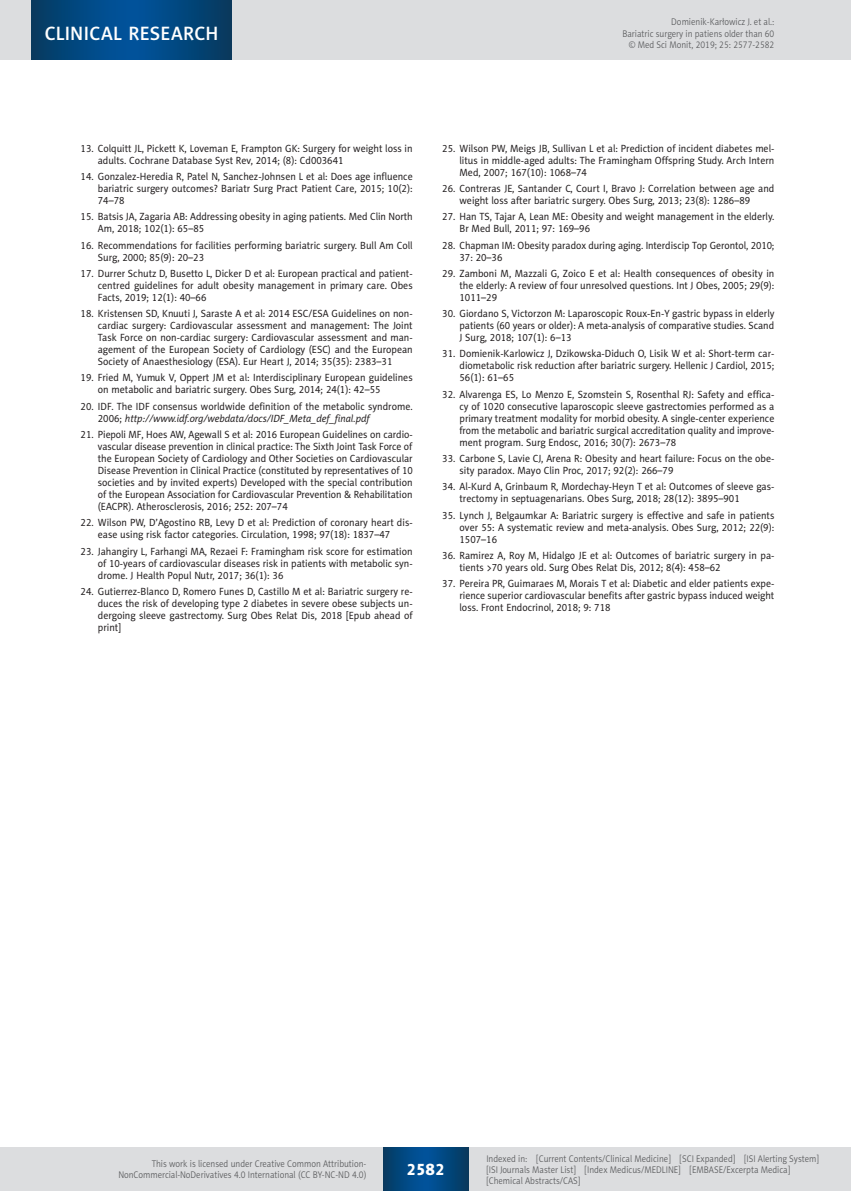
<style>
.page{position:relative;width:851px;height:1191px;background:#fff}
.page>*{position:absolute;margin:0;border:0;box-sizing:border-box;transform-origin:0 0}
.t1{font:19.5px "Naomi Sans EFN Medium";letter-spacing:.015em;color:#fff}
.t2{font:16.5px "Naomi Sans EFN Heavy";color:#fff}
.MSM_Referencje_punkt{font:10.5px/12px "Naomi Sans EFN";color:#231f20;text-align:justify;scale:.95 1}
.MSM_Referencje_punkt-2{font:10.5px/12px "Naomi Sans EFN";color:#231f20;scale:.94 1}
.t3{font:9.75px/11.2px "Naomi Sans EFN Light";color:#57585a;text-align:right;scale:.9 1}
.s1{font-style:italic}
</style>
<div class="page">
<div style="left:0;top:1148px;width:850px;height:43px;background:#dcdddf"></div>
<svg style="left:383px;top:1147px;width:85px;height:43px;background:#02477e"></svg>
<div style="left:0;top:0;width:850px;height:60px;background:#dcdddf"></div>
<svg style="left:32px;top:0;width:200px;height:60px;background:#02477e"></svg>
<h1 class="t1" style="left:45px;top:22px;width:175px">CLINICAL RESEARCH</h1>
<p class="t3" style="left:622px;top:16px;width:170px">Domienik-Karłowicz J. et al.:<br>Bariatric surgery in patiens older than 60 © Med Sci Monit, 2019; 25: 2577-2582</p>
<p class="MSM_Referencje_punkt" style="left:98px;top:142px;width:333px;text-indent:-17px">13. Colquitt JL, Pickett K, Loveman E, Frampton GK: Surgery for weight loss in adults. Cochrane Database Syst Rev, 2014; (8): Cd003641</p>
<p class="MSM_Referencje_punkt" style="left:98px;top:171px;width:333px;text-indent:-17px">14. Gonzalez-Heredia R, Patel N, Sanchez-Johnsen L et al: Does age influence bariatric surgery outcomes? Bariatr Surg Pract Patient Care, 2015; 10(2):<br>74–78</p>
<p class="MSM_Referencje_punkt" style="left:98px;top:211px;width:333px;text-indent:-17px">15. Batsis JA, Zagaria AB: Addressing obesity in aging patients. Med Clin North<br>Am, 2018; 102(1): 65–85</p>
<p class="MSM_Referencje_punkt" style="left:98px;top:239px;width:333px;text-indent:-17px">16. Recommendations for facilities performing bariatric surgery. Bull Am Coll<br>Surg, 2000; 85(9): 20–23</p>
<p class="MSM_Referencje_punkt" style="left:98px;top:267px;width:333px;text-indent:-17px">17. Durrer Schutz D, Busetto L, Dicker D et al: European practical and patient&shy;centred guidelines for adult obesity management in primary care. Obes Facts, 2019; 12(1): 40–66</p>
<p class="MSM_Referencje_punkt" style="left:98px;top:308px;width:333px;text-indent:-17px">18. Kristensen SD, Knuuti J, Saraste A et al: 2014 ESC/ESA Guidelines on non&shy;cardiac surgery: Cardiovascular assessment and management: The Joint Task Force on non-cardiac surgery: Cardiovascular assessment and man&shy;agement of the European Society of Cardiology (ESC) and the European Society of Anaesthesiology (ESA). Eur Heart J, 2014; 35(35): 2383–31</p>
<p class="MSM_Referencje_punkt" style="left:98px;top:372px;width:333px;text-indent:-17px">19. Fried M, Yumuk V, Oppert JM et al: Interdisciplinary European guidelines on metabolic and bariatric surgery. Obes Surg, 2014; 24(1): 42–55</p>
<p class="MSM_Referencje_punkt" style="left:98px;top:400px;width:333px;text-indent:-17px">20. IDF. The IDF consensus worldwide definition of the metabolic syndrome.<br>2006; <span class="s1">http://www.idf.org/webdata/docs/IDF_Meta_def_final.pdf</span></p>
<p class="MSM_Referencje_punkt" style="left:98px;top:428px;width:333px;text-indent:-17px">21. Piepoli MF, Hoes AW, Agewall S et al: 2016 European Guidelines on cardio&shy;vascular disease prevention in clinical practice: The Sixth Joint Task Force of the European Society of Cardiology and Other Societies on Cardiovascular Disease Prevention in Clinical Practice (constituted by representatives of 10 societies and by invited experts) Developed with the special contribution of the European Association for Cardiovascular Prevention &amp; Rehabilitation (EACPR). Atherosclerosis, 2016; 252: 207–74</p>
<p class="MSM_Referencje_punkt" style="left:81px;top:517px;width:351px;text-align:center">22. Wilson PW, D’Agostino RB, Levy D et al: Prediction of coronary heart dis&shy;ease using risk factor categories. Circulation, 1998; 97(18): 1837–47</p>
<p class="MSM_Referencje_punkt" style="left:98px;top:545px;width:333px;text-indent:-17px">23. Jahangiry L, Farhangi MA, Rezaei F: Framingham risk score for estimation of 10-years of cardiovascular diseases risk in patients with metabolic syn&shy;drome. J Health Popul Nutr, 2017; 36(1): 36</p>
<p class="MSM_Referencje_punkt" style="left:98px;top:585px;width:333px;text-indent:-17px">24. Gutierrez-Blanco D, Romero Funes D, Castillo M et al: Bariatric surgery re&shy;duces the risk of developing type 2 diabetes in severe obese subjects un&shy;dergoing sleeve gastrectomy. Surg Obes Relat Dis, 2018 [Epub ahead of print]</p>
<p class="MSM_Referencje_punkt" style="left:459px;top:142px;width:333px;text-indent:-17px">25. Wilson PW, Meigs JB, Sullivan L et al: Prediction of incident diabetes mel&shy;litus in middle-aged adults: The Framingham Offspring Study. Arch Intern Med, 2007; 167(10): 1068–74</p>
<p class="MSM_Referencje_punkt" style="left:459px;top:183px;width:333px;text-indent:-17px">26. Contreras JE, Santander C, Court I, Bravo J: Correlation between age and weight loss after bariatric surgery. Obes Surg, 2013; 23(8): 1286–89</p>
<p class="MSM_Referencje_punkt" style="left:459px;top:211px;width:333px;text-indent:-17px">27. Han TS, Tajar A, Lean ME: Obesity and weight management in the elderly.<br>Br Med Bull, 2011; 97: 169–96</p>
<p class="MSM_Referencje_punkt-2" style="left:459px;top:239px;width:336px;text-indent:-17px">28. Chapman IM: Obesity paradox during aging. Interdiscip Top Gerontol, 2010;<br>37: 20–36</p>
<p class="MSM_Referencje_punkt" style="left:459px;top:267px;width:333px;text-indent:-17px">29. Zamboni M, Mazzali G, Zoico E et al: Health consequences of obesity in the elderly: A review of four unresolved questions. Int J Obes, 2005; 29(9):<br>1011–29</p>
<p class="MSM_Referencje_punkt" style="left:459px;top:308px;width:333px;text-indent:-17px">30. Giordano S, Victorzon M: Laparoscopic Roux-En-Y gastric bypass in elderly patients (60 years or older): A meta-analysis of comparative studies. Scand J Surg, 2018; 107(1): 6–13</p>
<p class="MSM_Referencje_punkt" style="left:459px;top:348px;width:333px;text-indent:-17px">31. Domienik-Karlowicz J, Dzikowska-Diduch O, Lisik W et al: Short-term car&shy;diometabolic risk reduction after bariatric surgery. Hellenic J Cardiol, 2015; 56(1): 61–65</p>
<p class="MSM_Referencje_punkt" style="left:459px;top:388px;width:333px;text-indent:-17px">32. Alvarenga ES, Lo Menzo E, Szomstein S, Rosenthal RJ: Safety and effica&shy;cy of 1020 consecutive laparoscopic sleeve gastrectomies performed as a primary treatment modality for morbid obesity. A single-center experience from the metabolic and bariatric surgical accreditation quality and improve&shy;ment program. Surg Endosc, 2016; 30(7): 2673–78</p>
<p class="MSM_Referencje_punkt" style="left:459px;top:452px;width:333px;text-indent:-17px">33. Carbone S, Lavie CJ, Arena R: Obesity and heart failure: Focus on the obe&shy;sity paradox. Mayo Clin Proc, 2017; 92(2): 266–79</p>
<p class="MSM_Referencje_punkt" style="left:459px;top:481px;width:333px;text-indent:-17px">34. Al-Kurd A, Grinbaum R, Mordechay-Heyn T et al: Outcomes of sleeve gas&shy;trectomy in septuagenarians. Obes Surg, 2018; 28(12): 3895–901</p>
<p class="MSM_Referencje_punkt" style="left:459px;top:509px;width:333px;text-indent:-17px">35. Lynch J, Belgaumkar A: Bariatric surgery is effective and safe in patients over 55: A systematic review and meta-analysis. Obes Surg, 2012; 22(9):<br>1507–16</p>
<p class="MSM_Referencje_punkt" style="left:459px;top:549px;width:333px;text-indent:-17px">36. Ramirez A, Roy M, Hidalgo JE et al: Outcomes of bariatric surgery in pa&shy;tients &gt;70 years old. Surg Obes Relat Dis, 2012; 8(4): 458–62</p>
<p class="MSM_Referencje_punkt" style="left:459px;top:577px;width:333px;text-indent:-17px">37. Pereira PR, Guimaraes M, Morais T et al: Diabetic and elder patients expe&shy;rience superior cardiovascular benefits after gastric bypass induced weight loss. Front Endocrinol, 2018; 9: 718</p>
<p class="t3" style="left:118px;top:1158px;width:277px">This work is licensed under Creative Common Attribution-<br>NonCommercial-NoDerivatives 4.0 International (CC BY-NC-ND 4.0)</p>
<h2 class="t2" style="left:406px;top:1159px;width:40px">2582</h2>
<p class="t3" style="left:486px;top:1152px;width:371px;text-align:left">Indexed in: [Current Contents/Clinical Medicine] [SCI Expanded] [ISI Alerting System] [ISI Journals Master List] [Index Medicus/MEDLINE] [EMBASE/Excerpta Medica] [Chemical Abstracts/CAS]</p>
</div>
